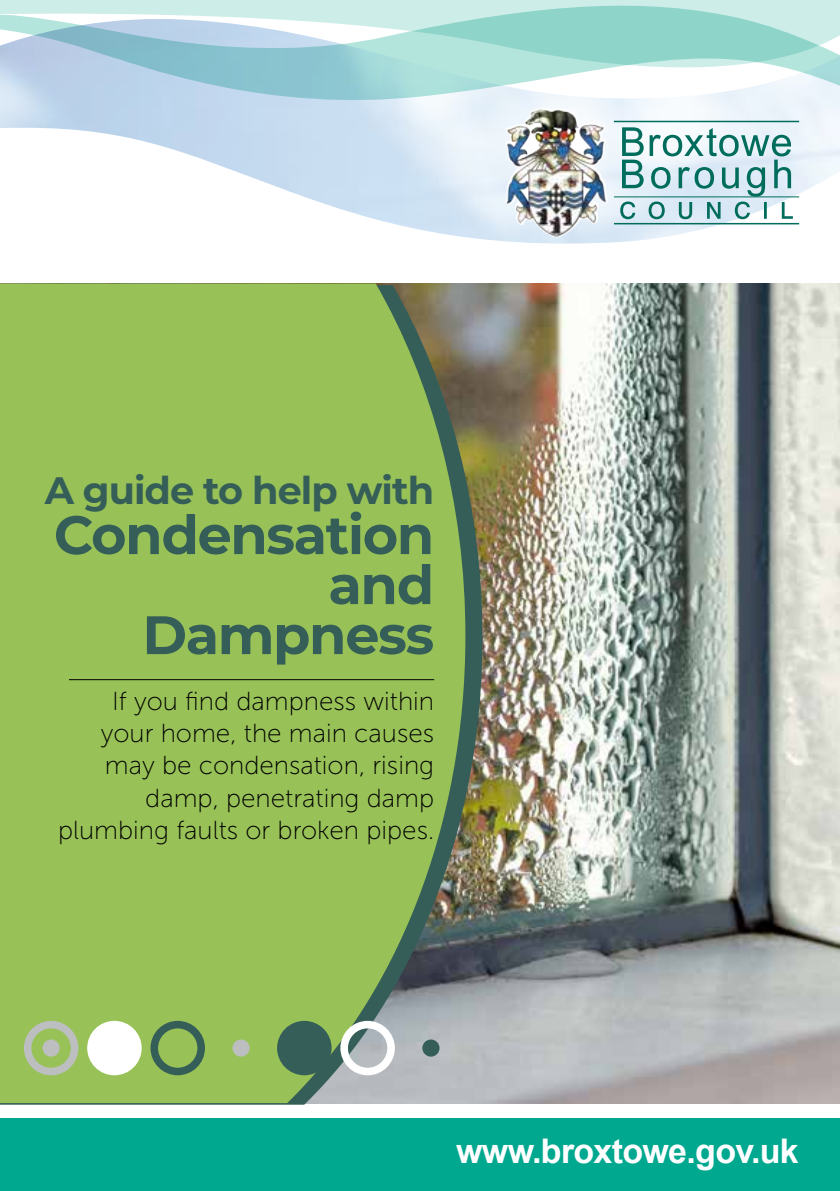
<style>
.page{position:relative;width:840px;height:1191px;background:#fff}
.page>*{position:absolute;margin:0;border:0;box-sizing:border-box;transform-origin:0 0}
.t1{font:700 54px/50px "Montserrat";letter-spacing:-.025em;color:#355e58;text-align:right}
.t2{font:700 38.2px "Montserrat";letter-spacing:-.025em;color:#355e58}
.t3{font:700 34px "Arial";letter-spacing:-.02em;color:#fff}
.t4{font:26px/32px "Museo Sans 100";color:#000;text-align:right}
</style>
<div class="page">
<img style="left:465px;top:283px;width:374px;height:820px">
<img style="left:0;top:285px;width:482px;height:819px">
<svg style="left:0;top:283px;width:465px;height:820px;background:#94bc59"></svg>
<div style="left:0;top:1119px;width:839px;height:72px;background:#00a88f"></div>
<hr style="left:0;top:0;width:839px;height:4px;background:#cdede9">
<img style="left:0;top:102px;width:839px;height:142px">
<svg style="left:0;top:4px;width:839px;height:98px;background:#b8dee1"></svg>
<svg style="left:620px;top:127px;width:172px;height:92px"></svg>
<hr style="left:613px;top:196px;width:185px;height:1px;background:#006d5c">
<hr style="left:613px;top:223px;width:185px;height:1px;background:#006d5c">
<hr style="left:613px;top:121px;width:185px;height:1px;background:#006d5c">
<img style="left:500px;top:103px;width:111px;height:135px">
<hr style="left:69px;top:679px;width:365px;height:1px;background:#000">
<svg style="left:150px;top:1020px;width:55px;height:55px;background:#739d57"></svg>
<svg style="left:340px;top:1020px;width:54px;height:55px"></svg>
<div style="left:277px;top:1020px;width:54px;height:55px;background:#355e58;border-radius:50%"></div>
<svg style="left:24px;top:1020px;width:54px;height:55px;background:#a6c081"></svg>
<div style="left:87px;top:1020px;width:55px;height:55px;background:#fff;border-radius:50%"></div>
<div style="left:43px;top:1039px;width:17px;height:17px;background:#bcbec0;border-radius:50%"></div>
<div style="left:232px;top:1039px;width:17px;height:17px;background:#bcbec0;border-radius:50%"></div>
<div style="left:422px;top:1039px;width:17px;height:17px;background:#355e58;border-radius:50%"></div>
<h2 class="t2" style="left:45px;top:463px;width:391px">A guide to help with</h2>
<h1 class="t1" style="left:54px;top:507px;width:381px">Condensation and<br>Dampness</h1>
<p class="t4" style="left:58px;top:686px;width:377px">If you find dampness within your home, the main causes may be condensation, rising damp, penetrating damp plumbing faults or broken pipes.</p>
<h3 class="t3" style="left:456px;top:1127px;width:344px">www.broxtowe.gov.uk</h3>
</div>
